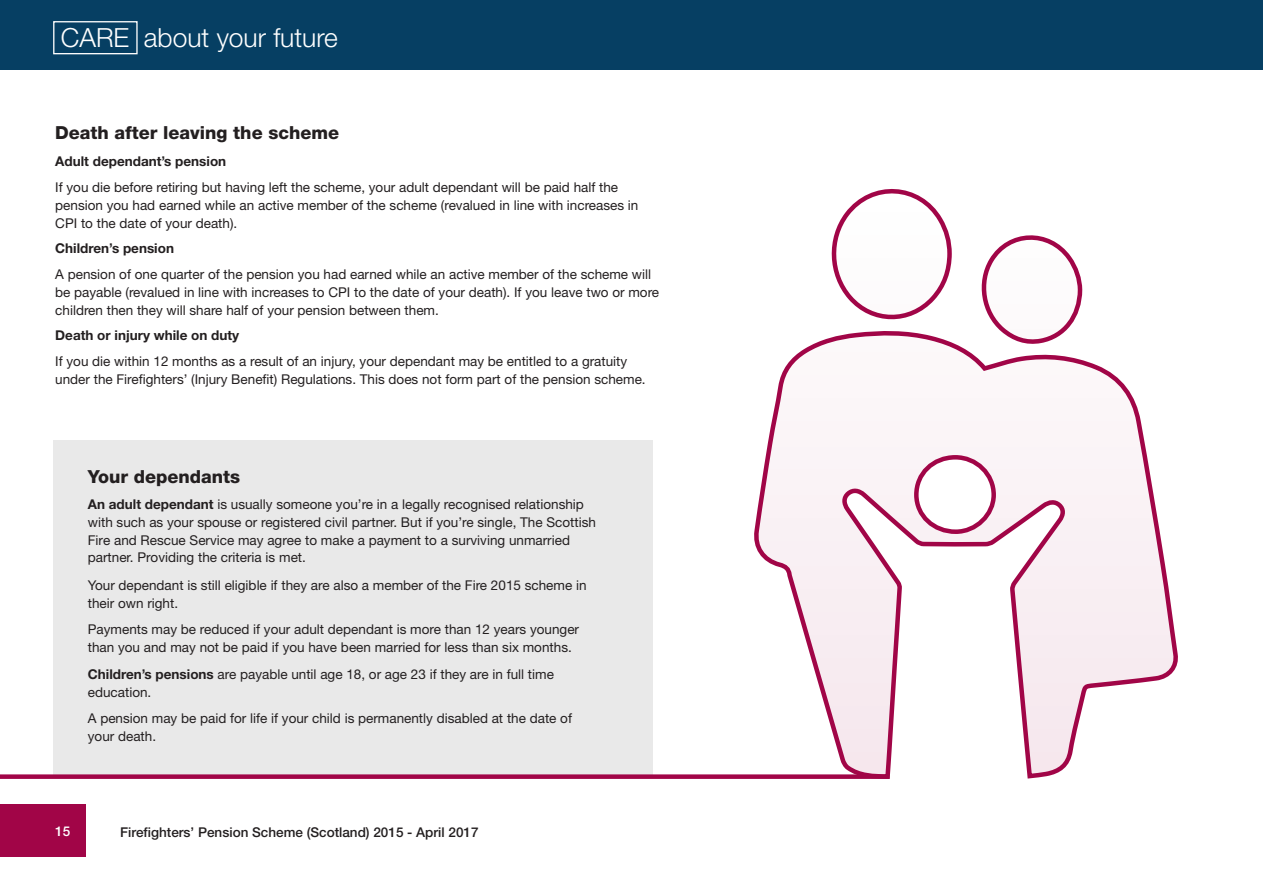
<style>
.page{position:relative;width:1263px;height:893px;background:#fff}
.page>*{position:absolute;margin:0;border:0;box-sizing:border-box;transform-origin:0 0}
.t1{font:300 26.4px "Helvetica Neue LT Std";color:#fff}
.t2{font:800 18px "Helvetica Neue LT Std";color:#231f20}
.t3{font:13.5px/18px "Helvetica Neue LT Std";color:#231f20}
.t4{font:700 13.5px "Helvetica Neue LT Std";color:#231f20}
.t5{font:500 13.5px "Helvetica Neue LT Std";color:#231f20}
.t6{font:500 13.5px "Helvetica Neue LT Std";color:#fff}
.s1{font-weight:700}
</style>
<div class="page">
<div style="left:0;top:0;width:1263px;height:70px;background:#063f63"></div>
<div style="left:53px;top:21px;width:85px;height:33px;border:1px solid #fff"></div>
<div style="left:0;top:805px;width:86px;height:52px;background:#a10547"></div>
<div style="left:53px;top:440px;width:600px;height:334px;background:#e9e9e9"></div>
<svg style="left:755px;top:190px;width:422px;height:587px"></svg>
<div style="left:0;top:774px;width:889px;height:5px;background:#a10547"></div>
<h1 class="t1" style="left:61px;top:22px;width:279px">CARE about your future</h1>
<p class="t2" style="left:55px;top:122px;width:285px">Death after leaving the scheme</p>
<p class="t4" style="left:55px;top:153px;width:172px">Adult dependant’s pension</p>
<p class="t3" style="left:55px;top:178px;width:585px">If you die before retiring but having left the scheme, your adult dependant will be paid half the pension you had earned while an active member of the scheme (revalued in line with increases in<br>CPI to the date of your death).</p>
<p class="t4" style="left:55px;top:240px;width:120px">Children’s pension</p>
<p class="t3" style="left:55px;top:265px;width:605px">A pension of one quarter of the pension you had earned while an active member of the scheme will be payable (revalued in line with increases to CPI to the date of your death). If you leave two or more children then they will share half of your pension between them.</p>
<p class="t4" style="left:55px;top:326px;width:186px">Death or injury while on duty</p>
<p class="t3" style="left:55px;top:352px;width:592px">If you die within 12 months as a result of an injury, your dependant may be entitled to a gratuity under the Firefighters’ (Injury Benefit) Regulations. This does not form part of the pension scheme.</p>
<p class="t2" style="left:88px;top:466px;width:154px">Your dependants</p>
<p class="t3" style="left:88px;top:496px;width:510px"><span class="s1">An adult dependant</span> is usually someone you’re in a legally recognised relationship with such as your spouse or registered civil partner. But if you’re single, The Scottish Fire and Rescue Service may agree to make a payment to a surviving unmarried partner. Providing the criteria is met.</p>
<p class="t3" style="left:88px;top:576px;width:500px">Your dependant is still eligible if they are also a member of the Fire 2015 scheme in their own right.</p>
<p class="t3" style="left:88px;top:620px;width:493px">Payments may be reduced if your adult dependant is more than 12 years younger than you and may not be paid if you have been married for less than six months.</p>
<p class="t3" style="left:88px;top:665px;width:468px"><span class="s1">Children’s pensions</span> are payable until age 18, or age 23 if they are in full time education.</p>
<p class="t3" style="left:88px;top:709px;width:486px">A pension may be paid for life if your child is permanently disabled at the date of your death.</p>
<p class="t6" style="left:55px;top:823px;width:17px">15</p>
<p class="t5" style="left:120px;top:824px;width:360px">Firefighters’ Pension Scheme (Scotland) 2015 - April 2017</p>
</div>
